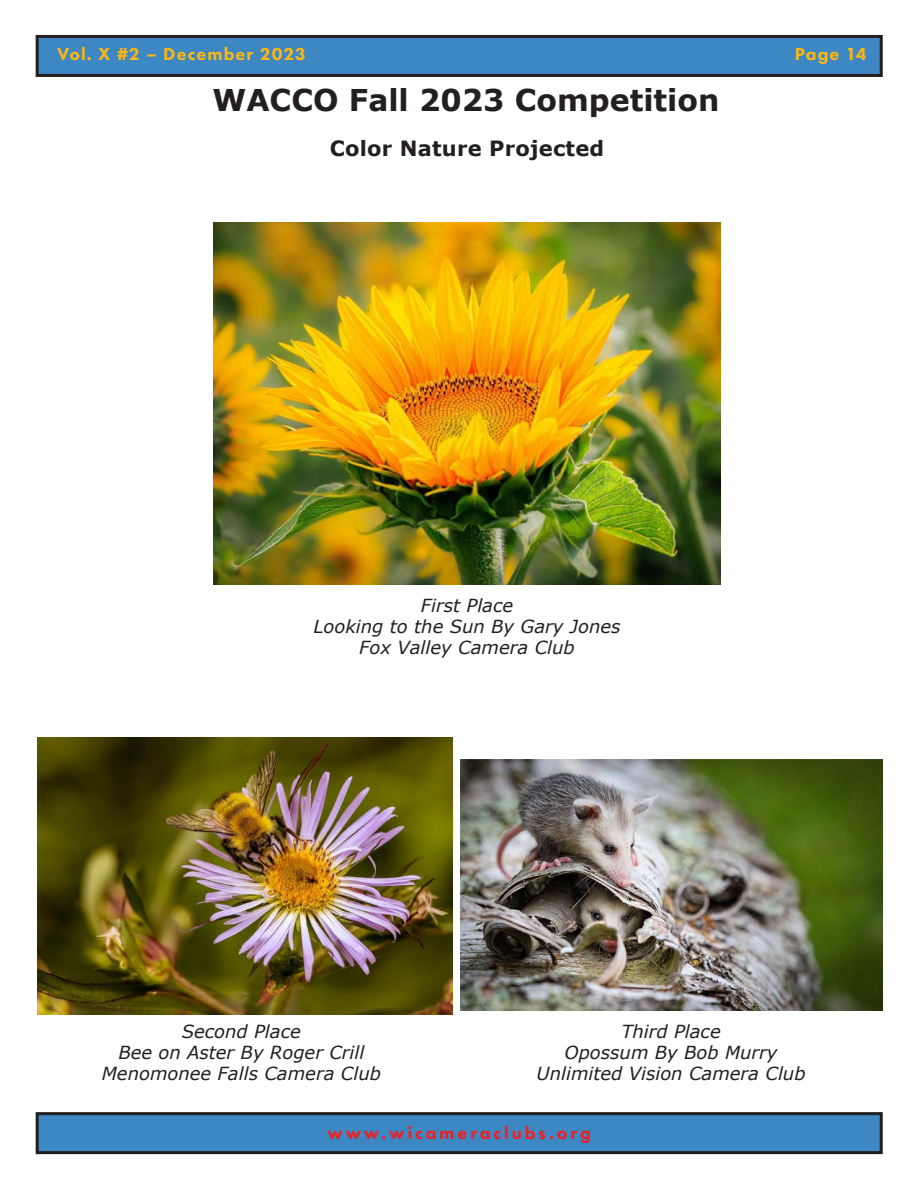
<style>
.page{position:relative;width:918px;height:1188px;background:#fff}
.page>*{position:absolute;margin:0;border:0;box-sizing:border-box;transform-origin:0 0}
.Title_Main_Speaker{font:700 30px "Verdana";color:#231f20}
.Small_Title{font:700 21px "Verdana";letter-spacing:.01em;color:#231f20}
.t1{font:italic 18px "Verdana";color:#231f20}
.t2{font:800 18px "Futura PT";letter-spacing:.06em;color:#fab617}
.t3{font:800 18px "Futura PT";letter-spacing:.16em;color:#ed2024}
</style>
<div class="page">
<div style="left:37px;top:1114px;width:844px;height:39px;background:#3d87c2"></div>
<div style="left:36px;top:1112px;width:847px;height:42px;border:3px solid #231f20"></div>
<div style="left:37px;top:36px;width:844px;height:39px;background:#3d87c2"></div>
<div style="left:36px;top:35px;width:847px;height:42px;border:3px solid #231f20"></div>
<img style="left:38px;top:737px;width:415px;height:277px">
<img style="left:213px;top:223px;width:508px;height:362px">
<img style="left:460px;top:760px;width:423px;height:251px">
<p class="t2" style="left:57px;top:43px;width:250px">Vol. X #2 – December 2023</p>
<p class="t2" style="left:795px;top:43px;width:73px">Page 14</p>
<p class="Title_Main_Speaker" style="left:213px;top:81px;width:509px">WACCO Fall 2023 Competition</p>
<p class="Small_Title" style="left:330px;top:135px;width:276px">Color Nature Projected</p>
<p class="t1" style="left:421px;top:594px;width:94px">First Place</p>
<p class="t1" style="left:314px;top:615px;width:309px">Looking to the Sun By Gary Jones</p>
<p class="t1" style="left:359px;top:636px;width:217px">Fox Valley Camera Club</p>
<p class="t1" style="left:182px;top:1020px;width:120px">Second Place</p>
<p class="t1" style="left:118px;top:1041px;width:248px">Bee on Aster By Roger Crill</p>
<p class="t1" style="left:102px;top:1062px;width:281px">Menomonee Falls Camera Club</p>
<p class="t1" style="left:621px;top:1020px;width:101px">Third Place</p>
<p class="t1" style="left:565px;top:1041px;width:215px">Opossum By Bob Murry</p>
<p class="t1" style="left:537px;top:1062px;width:271px">Unlimited Vision Camera Club</p>
<p class="t3" style="left:327px;top:1122px;width:265px">www.wicameraclubs.org</p>
</div>
